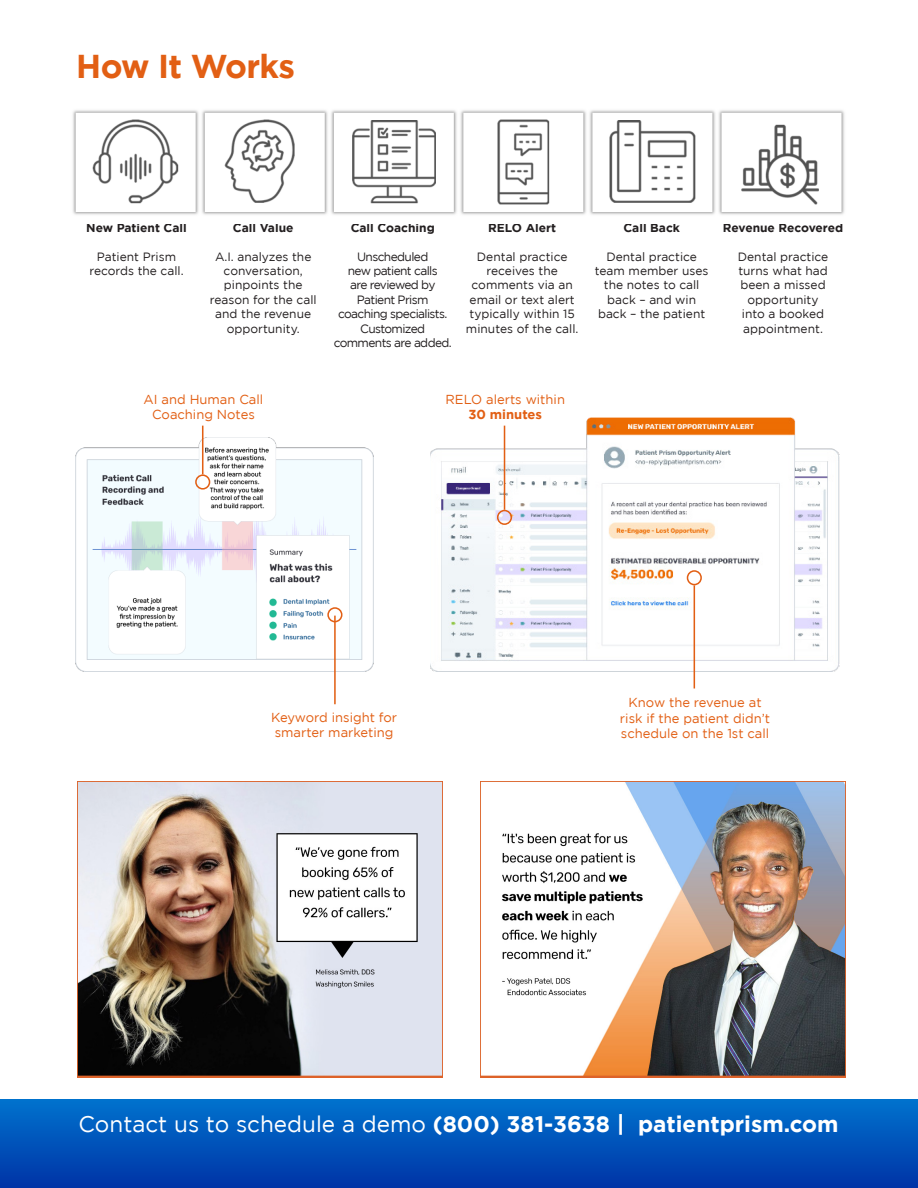
<style>
.page{position:relative;width:918px;height:1188px;background:#fff}
.page>*{position:absolute;margin:0;border:0;box-sizing:border-box;transform-origin:0 0}
.t1{font:700 33px "Gotham";letter-spacing:-.02em;color:#e25f14}
.t2{font:700 22.5px "Gotham";color:#fff}
.t3{font:13.05px/15.6px "Gotham";color:#e25f14;text-align:center}
.t4{font:700 13.05px "Gotham";color:#e25f14}
.t5{font:12px/14.4px "Gotham";color:#231f20;text-align:center}
.t6{font:12px/14.4px "Gotham";letter-spacing:-.05em;color:#231f20;text-align:center}
.t7{font:700 12px "Gotham";color:#231f20}
.s1{font-weight:400}
</style>
<div class="page">
<img style="left:76px;top:438px;width:298px;height:233px">
<img style="left:431px;top:418px;width:409px;height:253px">
<div style="left:327px;top:607px;width:15px;height:15px;border:2px solid #e25f14;border-radius:50%"></div>
<div style="left:687px;top:570px;width:15px;height:15px;border:2px solid #e25f14;border-radius:50%"></div>
<div style="left:195px;top:474px;width:15px;height:16px;border:2px solid #e25f14;border-radius:50%"></div>
<div style="left:497px;top:510px;width:15px;height:15px;border:2px solid #e25f14;border-radius:50%"></div>
<hr style="left:334px;top:616px;width:2px;height:88px;background:#e25f14">
<hr style="left:694px;top:585px;width:1px;height:104px;background:#e25f14">
<hr style="left:202px;top:426px;width:1px;height:48px;background:#e25f14">
<hr style="left:504px;top:426px;width:1px;height:84px;background:#e25f14">
<img style="left:78px;top:782px;width:365px;height:295px">
<img style="left:480px;top:782px;width:365px;height:295px">
<img style="left:73px;top:110px;width:772px;height:105px">
<div style="left:0;top:1100px;width:918px;height:88px;background:linear-gradient(to bottom,#0072cd,#0034a6)"></div>
<p class="t1" style="left:76px;top:47px;width:220px">How It Works</p>
<p class="t7" style="left:86px;top:221px;width:102px">New Patient Call</p>
<p class="t5" style="left:89px;top:249px;width:96px">Patient Prism records the call.</p>
<p class="t7" style="left:233px;top:221px;width:62px">Call Value</p>
<p class="t5" style="left:210px;top:249px;width:108px">A.I. analyzes the conversation, pinpoints the reason for the call and the revenue opportunity.</p>
<p class="t7" style="left:351px;top:221px;width:86px">Call Coaching</p>
<p class="t6" style="left:334px;top:249px;width:120px">Unscheduled<br>new patient calls<br>are reviewed by<br>Patient Prism coaching specialists.<br>Customized comments are added.</p>
<p class="t7" style="left:488px;top:221px;width:69px">RELO Alert</p>
<p class="t5" style="left:466px;top:249px;width:114px">Dental practice receives the comments via an email or text alert typically within 15 minutes of the call.</p>
<p class="t7" style="left:623px;top:221px;width:58px">Call Back</p>
<p class="t5" style="left:595px;top:249px;width:115px">Dental practice team member uses the notes to call back – and win back – the patient</p>
<p class="t7" style="left:723px;top:221px;width:122px">Revenue Recovered</p>
<p class="t5" style="left:738px;top:249px;width:92px">Dental practice turns what had been a missed opportunity into a booked appointment.</p>
<p class="t3" style="left:144px;top:391px;width:121px">AI and Human Call<br>Coaching Notes</p>
<p class="t3" style="left:446px;top:391px;width:121px">RELO alerts within</p>
<p class="t4" style="left:468px;top:407px;width:75px">30 minutes</p>
<p class="t3" style="left:271px;top:709px;width:128px;text-align:left">Keyword insight for smarter marketing</p>
<p class="t3" style="left:620px;top:694px;width:152px">Know the revenue at risk if the patient didn’t schedule on the 1st call</p>
<p class="t2" style="left:79px;top:1111px;width:762px"><span class="s1">Contact us to schedule a demo</span> (800) 381-3638 | patientprism.com</p>
</div>
